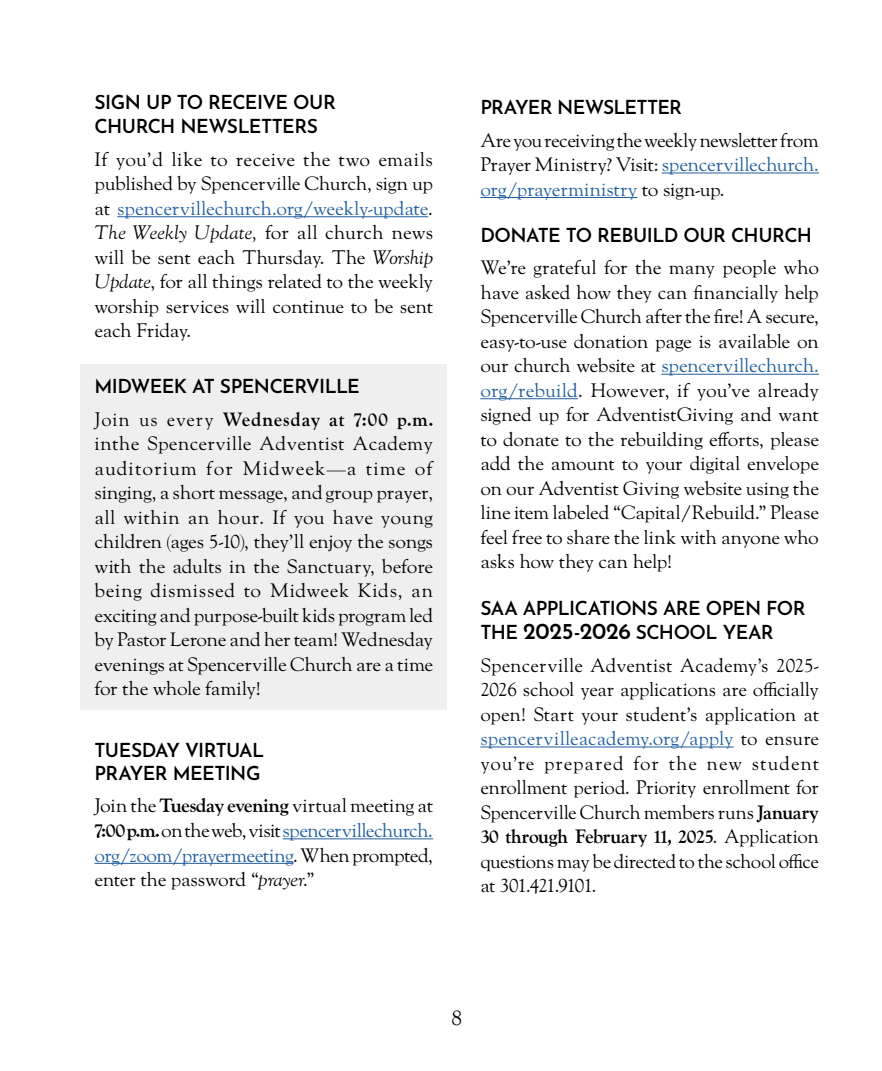
<style>
.page{position:relative;width:882px;height:1071px;background:#fff}
.page>*{position:absolute;margin:0;border:0;box-sizing:border-box;transform-origin:0 0}
.t1{font:21px "LTC Goudy Oldstyle Pro";color:#000}
.t2{font:19.25px/24.5px "LTC Goudy Oldstyle Pro";letter-spacing:-.02em;color:#000;text-align:justify}
.t3{font:19.25px/24.5px "LTC Goudy Oldstyle Pro";letter-spacing:-.02em;color:#000;text-align:justify;scale:.96 1}
.t4{font:600 19.25px/24.5px "Josefin Sans";letter-spacing:-.03em;color:#000}
.s1{color:#215e9e}
.s2{font-style:italic}
.s3{font-weight:700}
.s4{font-size:22.75px}
</style>
<div class="page">
<div style="left:80px;top:364px;width:367px;height:346px;background:#efeff0"></div>
<hr style="left:117px;top:216px;width:311px;height:1px;background:#215e9e">
<hr style="left:283px;top:838px;width:150px;height:1px;background:#215e9e">
<hr style="left:94px;top:863px;width:199px;height:1px;background:#215e9e">
<hr style="left:662px;top:173px;width:157px;height:1px;background:#215e9e">
<hr style="left:480px;top:197px;width:157px;height:1px;background:#215e9e">
<hr style="left:661px;top:374px;width:158px;height:1px;background:#215e9e">
<hr style="left:480px;top:398px;width:98px;height:1px;background:#215e9e">
<hr style="left:480px;top:747px;width:254px;height:1px;background:#215e9e">
<p class="t4" style="left:94px;top:87px;width:243px">SIGN UP TO RECEIVE OUR<br>CHURCH NEWSLETTERS</p>
<p class="t2" style="left:94px;top:147px;width:340px">If you’d like to receive the two emails published by Spencerville Church, sign up at <span class="s1">spencervillechurch.org/weekly-update</span>.<br><span class="s2">The Weekly Update,</span> for all church news will be sent each Thursday. The <span class="s2">Worship Update</span>, for all things related to the weekly worship services will continue to be sent each Friday.</p>
<p class="t4" style="left:94px;top:372px;width:267px">MIDWEEK AT SPENCERVILLE</p>
<p class="t3" style="left:94px;top:407px;width:354px">Join us every <span class="s3">Wednesday at 7:00 p.m. </span>inthe Spencerville Adventist Academy auditorium for Midweek—a time of singing, a short message, and group prayer, all within an hour. If you have young children (ages 5-10), they’ll enjoy the songs with the adults in the Sanctuary, before being dismissed to Midweek Kids, an exciting and purpose-built kids program led by Pastor Lerone and her team! Wednesday evenings at Spencerville Church are a time for the whole family!</p>
<p class="t4" style="left:94px;top:737px;width:171px;line-height:22.8px">TUESDAY VIRTUAL<br>PRAYER MEETING</p>
<p class="t2" style="left:94px;top:794px;width:340px">Join the <span class="s3">Tuesday evening</span> virtual meeting at <span class="s3">7:00 p.m.</span> on the web, visit <span class="s1">spencervillechurch. org/zoom/prayermeeting</span>. When prompted, enter the password “<span class="s2">prayer</span>.”</p>
<p class="t4" style="left:480px;top:93px;width:203px">PRAYER NEWSLETTER</p>
<p class="t2" style="left:480px;top:128px;width:340px">Are you receiving the weekly newsletter from Prayer Ministry? Visit: <span class="s1">spencervillechurch. org/prayerministry</span> to sign-up.</p>
<p class="t4" style="left:480px;top:220px;width:333px">DONATE TO REBUILD OUR CHURCH</p>
<p class="t2" style="left:480px;top:256px;width:340px">We’re grateful for the many people who have asked how they can financially help Spencerville Church after the fire! A secure, easy-to-use donation page is available on our church website at <span class="s1">spencervillechurch. org/rebuild</span>. However, if you’ve already signed up for AdventistGiving and want to donate to the rebuilding efforts, please add the amount to your digital envelope on our Adventist Giving website using the line item labeled “Capital/Rebuild.” Please feel free to share the link with anyone who asks how they can help!</p>
<p class="t4" style="left:480px;top:593px;width:327px">SAA APPLICATIONS ARE OPEN FOR<br>THE <span class="s4">2025-2026</span> SCHOOL YEAR</p>
<p class="t2" style="left:480px;top:653px;width:340px">Spencerville Adventist Academy’s 2025- 2026 school year applications are officially open! Start your student’s application at <span class="s1">spencervilleacademy.org/apply</span> to ensure you’re prepared for the new student enrollment period. Priority enrollment for Spencerville Church members runs <span class="s3">January 30 through February 11, 2025</span>. Application questions may be directed to the school office at 301.421.9101.</p>
<p class="t1" style="left:452px;top:1006px;width:12px">8</p>
</div>
